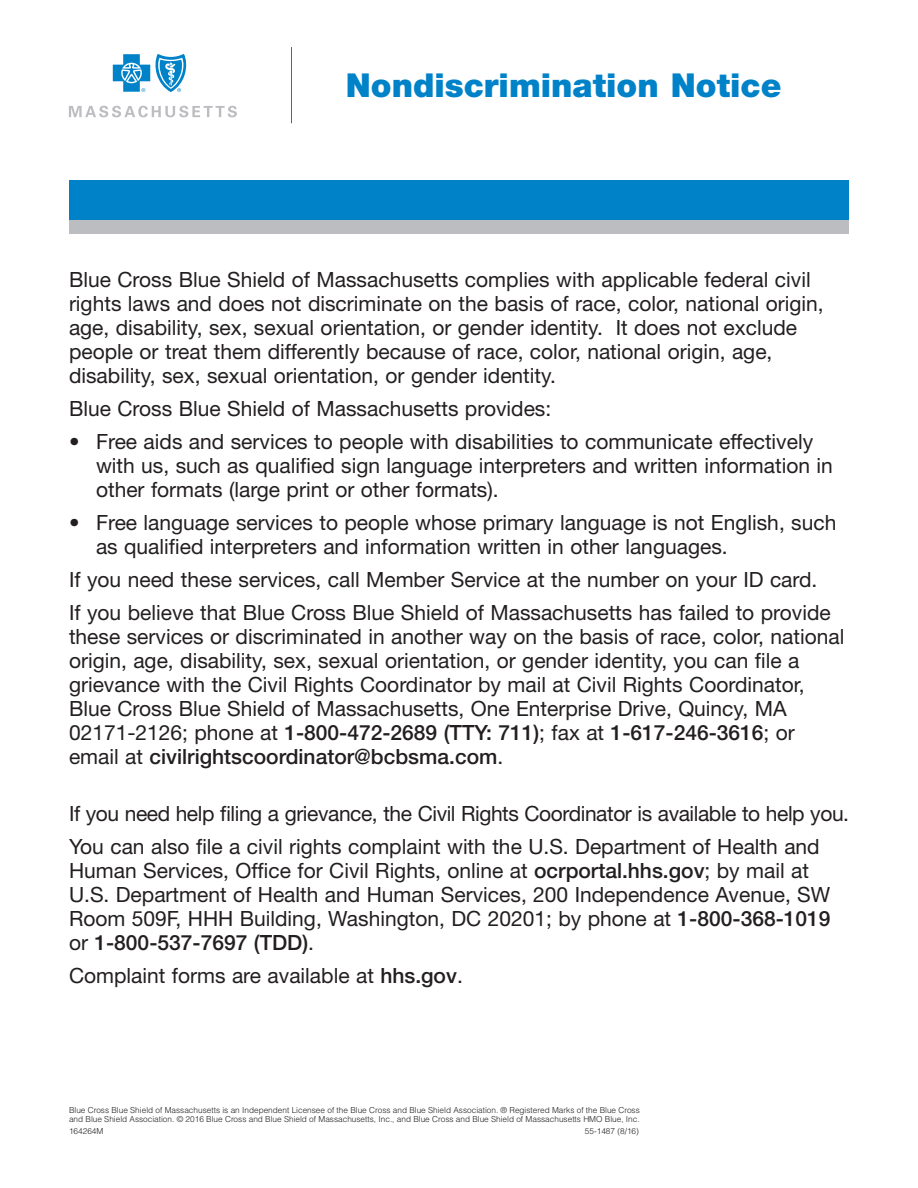
<style>
.page{position:relative;width:918px;height:1188px;background:#fff}
.page>*{position:absolute;margin:0;border:0;box-sizing:border-box;transform-origin:0 0}
._000_Branding_header{font:900 33px "Helvetica Neue";color:#0082c8}
._000_FS_intro_02{font:21px/24px "Helvetica Neue";color:#231f20}
._000_FS_intro_02-2{font:21px "Helvetica Neue";letter-spacing:-.02em;color:#231f20}
.t1{font:300 8.25px/9px "Helvetica";color:#231f20}
.s1{font-weight:500}
</style>
<div class="page">
<hr style="left:291px;top:47px;width:1px;height:76px;background:#0082c8">
<svg style="left:69px;top:106px;width:168px;height:11px"></svg>
<svg style="left:113px;top:54px;width:74px;height:38px"></svg>
<div style="left:69px;top:180px;width:780px;height:54px;background:#0082c8"></div>
<div style="left:69px;top:220px;width:780px;height:14px;background:#bcbdc0"></div>
<p class="_000_Branding_header" style="left:346px;top:66px;width:437px">Nondiscrimination Notice</p>
<p class="_000_FS_intro_02" style="left:69px;top:267px;width:756px">Blue Cross Blue Shield of Massachusetts complies with applicable federal civil rights laws and does not discriminate on the basis of race, color, national origin, age, disability, sex, sexual orientation, or gender identity. It does not exclude people or treat them differently because of race, color, national origin, age, disability, sex, sexual orientation, or gender identity.</p>
<p class="_000_FS_intro_02" style="left:69px;top:396px;width:484px">Blue Cross Blue Shield of Massachusetts provides:</p>
<p class="_000_FS_intro_02" style="left:96px;top:429px;width:738px;text-indent:-27px">• Free aids and services to people with disabilities to communicate effectively with us, such as qualified sign language interpreters and written information in other formats (large print or other formats).</p>
<p class="_000_FS_intro_02" style="left:96px;top:510px;width:742px;text-indent:-27px">• Free language services to people whose primary language is not English, such as qualified interpreters and information written in other languages.</p>
<p class="_000_FS_intro_02" style="left:69px;top:567px;width:750px">If you need these services, call Member Service at the number on your ID card.</p>
<p class="_000_FS_intro_02" style="left:69px;top:600px;width:777px">If you believe that Blue Cross Blue Shield of Massachusetts has failed to provide these services or discriminated in another way on the basis of race, color, national origin, age, disability, sex, sexual orientation, or gender identity, you can file a grievance with the Civil Rights Coordinator by mail at Civil Rights Coordinator, Blue Cross Blue Shield of Massachusetts, One Enterprise Drive, Quincy, MA 02171-2126; phone at <span class="s1">1-800-472-2689 (TTY: 711)</span>; fax at <span class="s1">1-617-246-3616</span>; or email at <span class="s1">civilrightscoordinator@bcbsma.com</span>.</p>
<p class="_000_FS_intro_02-2" style="left:69px;top:801px;width:782px">If you need help filing a grievance, the Civil Rights Coordinator is available to help you.</p>
<p class="_000_FS_intro_02" style="left:69px;top:834px;width:763px">You can also file a civil rights complaint with the U.S. Department of Health and Human Services, Office for Civil Rights, online at <span class="s1">ocrportal.hhs.gov</span>; by mail at U.S. Department of Health and Human Services, 200 Independence Avenue, SW Room 509F, HHH Building, Washington, DC 20201; by phone at <span class="s1">1-800-368-1019 </span>or <span class="s1">1-800-537-7697 (TDD)</span>.</p>
<p class="_000_FS_intro_02" style="left:69px;top:963px;width:395px">Complaint forms are available at <span class="s1">hhs.gov</span>.</p>
<p class="t1" style="left:69px;top:1105px;width:572px">Blue Cross Blue Shield of Massachusetts is an Independent Licensee of the Blue Cross and Blue Shield Association. ® Registered Marks of the Blue Cross and Blue Shield Association. © 2016 Blue Cross and Blue Shield of Massachusetts, Inc., and Blue Cross and Blue Shield of Massachusetts HMO Blue, Inc.</p>
<p class="t1" style="left:69px;top:1126px;width:36px">164264M</p>
<p class="t1" style="left:585px;top:1126px;width:56px">55-1487 (8/16)</p>
</div>
